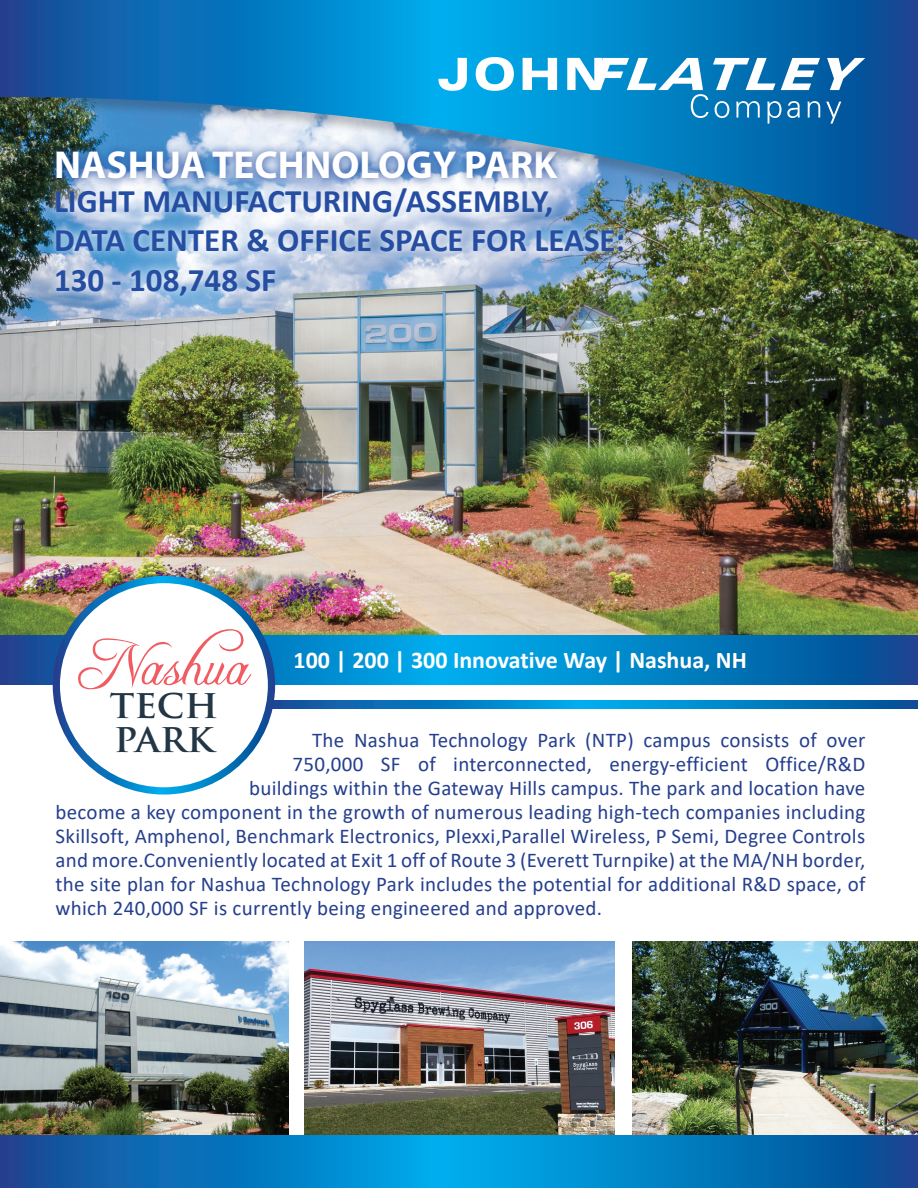
<style>
.page{position:relative;width:918px;height:1188px;background:#fff}
.page>*{position:absolute;margin:0;border:0;box-sizing:border-box;transform-origin:0 0}
.t1{font:62.1px "Freebooter Script";color:#f05c61}
.t2{font:700 39.15px "Myriad Pro";color:#fff}
.t3{font:700 39px/34px "Trajan Pro";color:#223645}
.t4{font:700 33px/39.6px "Calibri";color:#254da1}
.t5{font:700 24px "Calibri";color:#fff}
.t6{font:21px "Calibri";letter-spacing:.015em;color:#253f8e}
</style>
<div class="page">
<img style="left:0;top:256px;width:918px;height:379px">
<img style="left:47px;top:256px;width:585px;height:48px">
<svg style="left:273px;top:701px;width:645px;height:8px;background:#047cc1"></svg>
<svg style="left:0;top:635px;width:918px;height:50px;background:#037dc2"></svg>
<div style="left:56px;top:580px;width:216px;height:211px;background:#fff;border-radius:50%"></div>
<div style="left:53px;top:576px;width:222px;height:219px;border:7px solid #fff;border-radius:50%"></div>
<img style="left:632px;top:942px;width:286px;height:194px">
<img style="left:0;top:942px;width:288px;height:194px">
<img style="left:304px;top:942px;width:310px;height:194px">
<svg style="left:0;top:1136px;width:918px;height:52px;background:#0579be"></svg>
<div style="left:0;top:0;width:918px;height:256px;background:#231f20;opacity:.24"></div>
<img style="left:0;top:0;width:918px;height:240px">
<svg style="left:438px;top:57px;width:427px;height:67px"></svg>
<h2 class="t2" style="left:54px;top:140px;width:505px">NASHUA TECHNOLOGY PARK</h2>
<h3 class="t4" style="left:54px;top:180px;width:572px">LIGHT MANUFACTURING/ASSEMBLY,<br>DATA CENTER &amp; OFFICE SPACE FOR LEASE:<br>130 - 108,748 SF</h3>
<h1 class="t1" style="left:78px;top:627px;width:173px">Nashua</h1>
<p class="t5" style="left:294px;top:643px;width:455px">100 | 200 | 300 Innovative Way | Nashua, NH</p>
<h3 class="t3" style="left:110px;top:688px;width:110px">TECH<br>PARK</h3>
<p class="t6" style="left:312px;top:725px;width:555px">The Nashua Technology Park (NTP) campus consists of over</p>
<p class="t6" style="left:293px;top:749px;width:574px">750,000 SF of interconnected, energy-efficient Office/R&amp;D</p>
<p class="t6" style="left:249px;top:773px;width:618px">buildings within the Gateway Hills campus. The park and location have</p>
<p class="t6" style="left:56px;top:797px;width:811px">become a key component in the growth of numerous leading high-tech companies including</p>
<p class="t6" style="left:56px;top:821px;width:811px">Skillsoft, Amphenol, Benchmark Electronics, Plexxi,Parallel Wireless, P Semi, Degree Controls</p>
<p class="t6" style="left:56px;top:845px;width:811px">and more.Conveniently located at Exit 1 off of Route 3 (Everett Turnpike) at the MA/NH border,</p>
<p class="t6" style="left:56px;top:869px;width:811px">the site plan for Nashua Technology Park includes the potential for additional R&amp;D space, of</p>
<p class="t6" style="left:56px;top:893px;width:548px">which 240,000 SF is currently being engineered and approved.</p>
</div>
